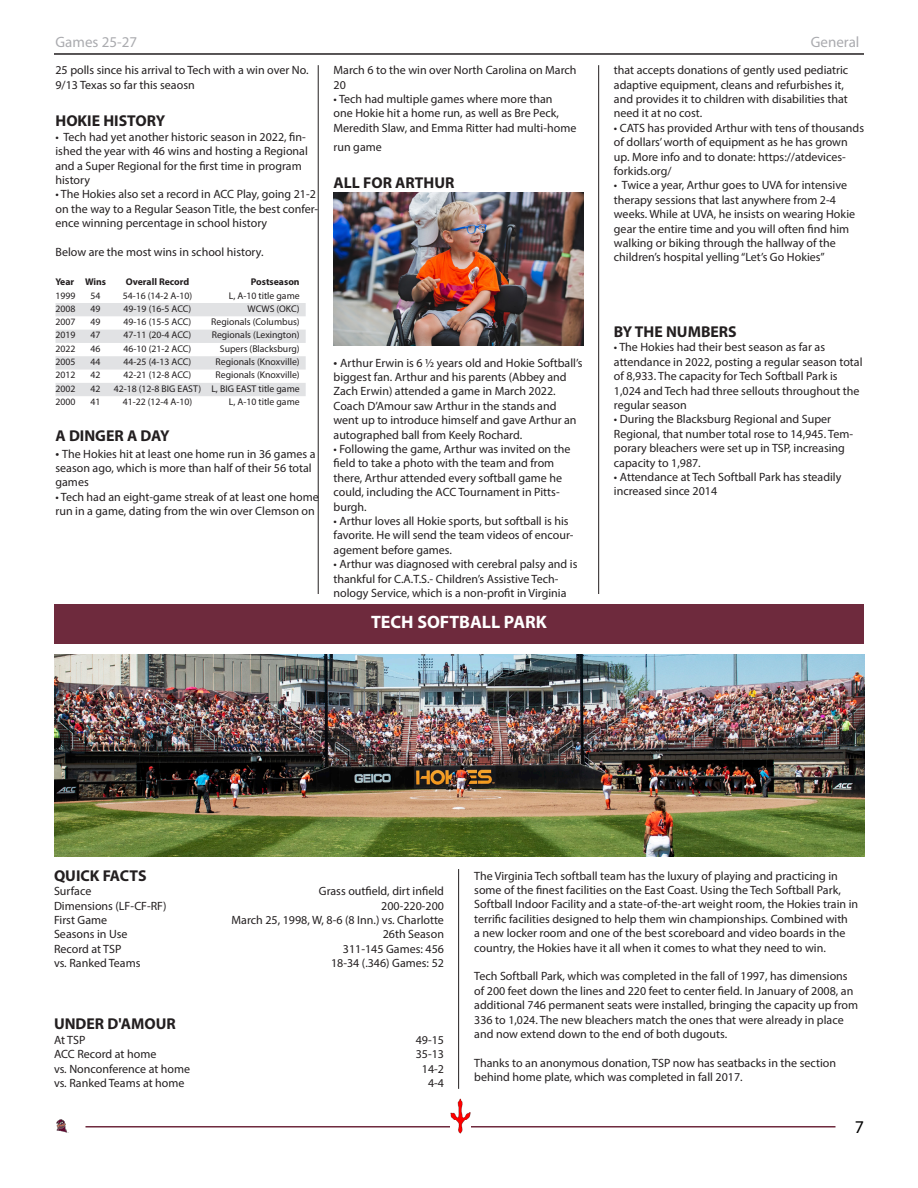
<style>
.page{position:relative;width:918px;height:1188px;background:#fff}
.page>*{position:absolute;margin:0;border:0;box-sizing:border-box;transform-origin:0 0}
.t1{font:700 18px "Myriad Pro";color:#fff}
.t2{font:18px "Myriad Pro";color:#000}
.t3{font:700 15.75px "Myriad Pro";color:#231f20}
.t4{font:15px "Myriad Pro";color:#aaabaf}
.t5{font:12px/14.4px "Myriad Pro";color:#231f20}
.t6{font:9.75px "Myriad Pro";color:#231f20}
.t7{font:700 9.75px "Myriad Pro";color:#231f20}
.s1{font-size:13.5px}
</style>
<div class="page">
<hr style="left:54px;top:53px;width:810px;height:2px;background:#231f20">
<svg style="left:56px;top:1119px;width:13px;height:14px"></svg>
<hr style="left:86px;top:1126px;width:364px;height:2px;background:#6e2a3d">
<hr style="left:471px;top:1126px;width:365px;height:2px;background:#6e2a3d">
<img style="left:450px;top:1099px;width:21px;height:35px">
<div style="left:54px;top:604px;width:810px;height:40px;background:#6e2a3d"></div>
<svg style="left:56px;top:303px;width:250px;height:93px"></svg>
<hr style="left:318px;top:65px;width:1px;height:529px;background:#231f20">
<hr style="left:598px;top:65px;width:1px;height:529px;background:#231f20">
<img style="left:54px;top:654px;width:810px;height:203px">
<hr style="left:458px;top:869px;width:1px;height:220px;background:#231f20">
<img style="left:334px;top:192px;width:250px;height:153px">
<p class="t4" style="left:56px;top:33px;width:83px">Games 25-27</p>
<p class="t4" style="left:811px;top:33px;width:50px">General</p>
<p class="t5" style="left:56px;top:63px;width:255px">25 polls since his arrival to Tech with a win over No.<br>9/13 Texas so far this seaosn</p>
<p class="t3" style="left:56px;top:111px;width:111px">HOKIE HISTORY</p>
<p class="t5" style="left:56px;top:129px;width:254px">• Tech had yet another historic season in 2022, fin&shy;ished the year with 46 wins and hosting a Regional and a Super Regional for the first time in program history</p>
<p class="t5" style="left:56px;top:187px;width:264px">• The Hokies also set a record in ACC Play, going 21-2 on the way to a Regular Season Title, the best confer&shy;ence winning percentage in school history</p>
<p class="t5" style="left:56px;top:245px;width:210px">Below are the most wins in school history.</p>
<p class="t7" style="left:56px;top:276px;width:20px">Year</p>
<p class="t7" style="left:85px;top:276px;width:23px">Wins</p>
<p class="t7" style="left:126px;top:276px;width:65px">Overall Record</p>
<p class="t7" style="left:251px;top:276px;width:50px">Postseason</p>
<p class="t6" style="left:56px;top:289px;width:22px">1999</p>
<p class="t6" style="left:91px;top:289px;width:12px">54</p>
<p class="t6" style="left:123px;top:289px;width:71px">54-16 (14-2 A-10)</p>
<p class="t6" style="left:229px;top:289px;width:72px">L, A-10 title game</p>
<p class="t6" style="left:56px;top:303px;width:22px">2008</p>
<p class="t6" style="left:91px;top:303px;width:12px">49</p>
<p class="t6" style="left:124px;top:303px;width:69px">49-19 (16-5 ACC)</p>
<p class="t6" style="left:247px;top:303px;width:54px">WCWS (OKC)</p>
<p class="t6" style="left:56px;top:316px;width:22px">2007</p>
<p class="t6" style="left:91px;top:316px;width:12px">49</p>
<p class="t6" style="left:124px;top:316px;width:69px">49-16 (15-5 ACC)</p>
<p class="t6" style="left:211px;top:316px;width:90px">Regionals (Columbus)</p>
<p class="t6" style="left:56px;top:329px;width:22px">2019</p>
<p class="t6" style="left:91px;top:329px;width:12px">47</p>
<p class="t6" style="left:124px;top:329px;width:69px">47-11 (20-4 ACC)</p>
<p class="t6" style="left:212px;top:329px;width:89px">Regionals (Lexington)</p>
<p class="t6" style="left:56px;top:342px;width:22px">2022</p>
<p class="t6" style="left:91px;top:342px;width:12px">46</p>
<p class="t6" style="left:124px;top:342px;width:69px">46-10 (21-2 ACC)</p>
<p class="t6" style="left:220px;top:342px;width:81px">Supers (Blacksburg)</p>
<p class="t6" style="left:56px;top:356px;width:22px">2005</p>
<p class="t6" style="left:91px;top:356px;width:12px">44</p>
<p class="t6" style="left:124px;top:356px;width:69px">44-25 (4-13 ACC)</p>
<p class="t6" style="left:216px;top:356px;width:86px">Regionals (Knoxville)</p>
<p class="t6" style="left:56px;top:369px;width:22px">2012</p>
<p class="t6" style="left:91px;top:369px;width:12px">42</p>
<p class="t6" style="left:124px;top:369px;width:69px">42-21 (12-8 ACC)</p>
<p class="t6" style="left:216px;top:369px;width:86px">Regionals (Knoxville)</p>
<p class="t6" style="left:56px;top:382px;width:22px">2002</p>
<p class="t6" style="left:91px;top:382px;width:12px">42</p>
<p class="t6" style="left:114px;top:382px;width:89px">42-18 (12-8 BIG EAST)</p>
<p class="t6" style="left:211px;top:382px;width:90px">L, BIG EAST title game</p>
<p class="t6" style="left:56px;top:396px;width:22px">2000</p>
<p class="t6" style="left:91px;top:396px;width:12px">41</p>
<p class="t6" style="left:123px;top:396px;width:71px">41-22 (12-4 A-10)</p>
<p class="t6" style="left:229px;top:396px;width:72px">L, A-10 title game</p>
<p class="t3" style="left:56px;top:426px;width:116px">A DINGER A DAY</p>
<p class="t5" style="left:56px;top:446px;width:262px"><span class="s1">•</span> The Hokies hit at least one home run in 36 games a season ago, which is more than half of their 56 total games</p>
<p class="t5" style="left:56px;top:489px;width:265px">• Tech had an eight-game streak of at least one home run in a game, dating from the win over Clemson on</p>
<p class="t5" style="left:334px;top:63px;width:244px">March 6 to the win over North Carolina on March<br>20</p>
<p class="t5" style="left:334px;top:92px;width:244px">• Tech had multiple games where more than<br>one Hokie hit a home run, as well as Bre Peck,<br>Meredith Slaw, and Emma Ritter had multi-home</p>
<p class="t5" style="left:334px;top:139px;width:50px">run game</p>
<p class="t3" style="left:334px;top:173px;width:122px">ALL FOR ARTHUR</p>
<p class="t5" style="left:334px;top:355px;width:250px"><span class="s1">•</span> Arthur Erwin is 6 ½ years old and Hokie Softball’s biggest fan. Arthur and his parents (Abbey and Zach Erwin) attended a game in March 2022.<br>Coach D’Amour saw Arthur in the stands and went up to introduce himself and gave Arthur an autographed ball from Keely Rochard.</p>
<p class="t5" style="left:334px;top:442px;width:238px">• Following the game, Arthur was invited on the field to take a photo with the team and from there, Arthur attended every softball game he could, including the ACC Tournament in Pitts&shy;burgh.</p>
<p class="t5" style="left:334px;top:514px;width:242px">• Arthur loves all Hokie sports, but softball is his favorite. He will send the team videos of encour&shy;agement before games.</p>
<p class="t5" style="left:334px;top:557px;width:245px">• Arthur was diagnosed with cerebral palsy and is thankful for C.A.T.S.- Children’s Assistive Tech&shy;nology Service, which is a non-profit in Virginia</p>
<p class="t1" style="left:371px;top:610px;width:177px">TECH SOFTBALL PARK</p>
<p class="t5" style="left:614px;top:63px;width:236px">that accepts donations of gently used pediatric adaptive equipment, cleans and refurbishes it, and provides it to children with disabilities that need it at no cost.</p>
<p class="t5" style="left:614px;top:120px;width:252px">• CATS has provided Arthur with tens of thousands of dollars’ worth of equipment as he has grown up. More info and to donate: https://atdevices&shy;forkids.org/</p>
<p class="t5" style="left:614px;top:178px;width:243px">• Twice a year, Arthur goes to UVA for intensive therapy sessions that last anywhere from 2-4 weeks. While at UVA, he insists on wearing Hokie gear the entire time and you will often find him walking or biking through the hallway of the children’s hospital yelling “Let’s Go Hokies”</p>
<p class="t3" style="left:614px;top:321px;width:124px">BY THE NUMBERS</p>
<p class="t5" style="left:614px;top:340px;width:250px">• The Hokies had their best season as far as attendance in 2022, posting a regular season total of 8,933. The capacity for Tech Softball Park is 1,024 and Tech had three sellouts throughout the regular season</p>
<p class="t5" style="left:614px;top:412px;width:241px">• During the Blacksburg Regional and Super Regional, that number total rose to 14,945. Tem&shy;porary bleachers were set up in TSP, increasing capacity to 1,987.</p>
<p class="t5" style="left:614px;top:470px;width:229px">• Attendance at Tech Softball Park has steadily increased since 2014</p>
<p class="t3" style="left:54px;top:865px;width:94px">QUICK FACTS</p>
<p class="t5" style="left:54px;top:884px;width:39px">Surface</p>
<p class="t5" style="left:319px;top:884px;width:127px">Grass outfield, dirt infield</p>
<p class="t5" style="left:54px;top:898px;width:114px">Dimensions (LF-CF-RF)</p>
<p class="t5" style="left:381px;top:898px;width:64px">200-220-200</p>
<p class="t5" style="left:54px;top:913px;width:55px">First Game</p>
<p class="t5" style="left:232px;top:913px;width:214px">March 25, 1998, W, 8-6 (8 Inn.) vs. Charlotte</p>
<p class="t5" style="left:54px;top:927px;width:75px">Seasons in Use</p>
<p class="t5" style="left:383px;top:927px;width:63px">26th Season</p>
<p class="t5" style="left:54px;top:941px;width:69px">Record at TSP</p>
<p class="t5" style="left:343px;top:941px;width:103px">311-145 Games: 456</p>
<p class="t5" style="left:54px;top:956px;width:88px">vs. Ranked Teams</p>
<p class="t5" style="left:331px;top:956px;width:114px">18-34 (.346) Games: 52</p>
<p class="t3" style="left:54px;top:1014px;width:123px">UNDER D'AMOUR</p>
<p class="t5" style="left:54px;top:1032px;width:33px">At TSP</p>
<p class="t5" style="left:416px;top:1032px;width:30px">49-15</p>
<p class="t5" style="left:54px;top:1047px;width:104px">ACC Record at home</p>
<p class="t5" style="left:416px;top:1047px;width:30px">35-13</p>
<p class="t5" style="left:54px;top:1061px;width:138px">vs. Nonconference at home</p>
<p class="t5" style="left:422px;top:1061px;width:24px">14-2</p>
<p class="t5" style="left:54px;top:1076px;width:132px">vs. Ranked Teams at home</p>
<p class="t5" style="left:428px;top:1076px;width:17px">4-4</p>
<p class="t5" style="left:474px;top:868px;width:385px">The Virginia Tech softball team has the luxury of playing and practicing in some of the finest facilities on the East Coast. Using the Tech Softball Park, Softball Indoor Facility and a state-of-the-art weight room, the Hokies train in terrific facilities designed to help them win championships. Combined with<br>a new locker room and one of the best scoreboard and video boards in the country, the Hokies have it all when it comes to what they need to win.</p>
<p class="t5" style="left:474px;top:969px;width:385px">Tech Softball Park, which was completed in the fall of 1997, has dimensions of 200 feet down the lines and 220 feet to center field. In January of 2008, an additional 746 permanent seats were installed, bringing the capacity up from 336 to 1,024. The new bleachers match the ones that were already in place and now extend down to the end of both dugouts.</p>
<p class="t5" style="left:474px;top:1055px;width:363px">Thanks to an anonymous donation, TSP now has seatbacks in the section behind home plate, which was completed in fall 2017.</p>
<h1 class="t2" style="left:855px;top:1116px;width:11px">7</h1>
</div>
